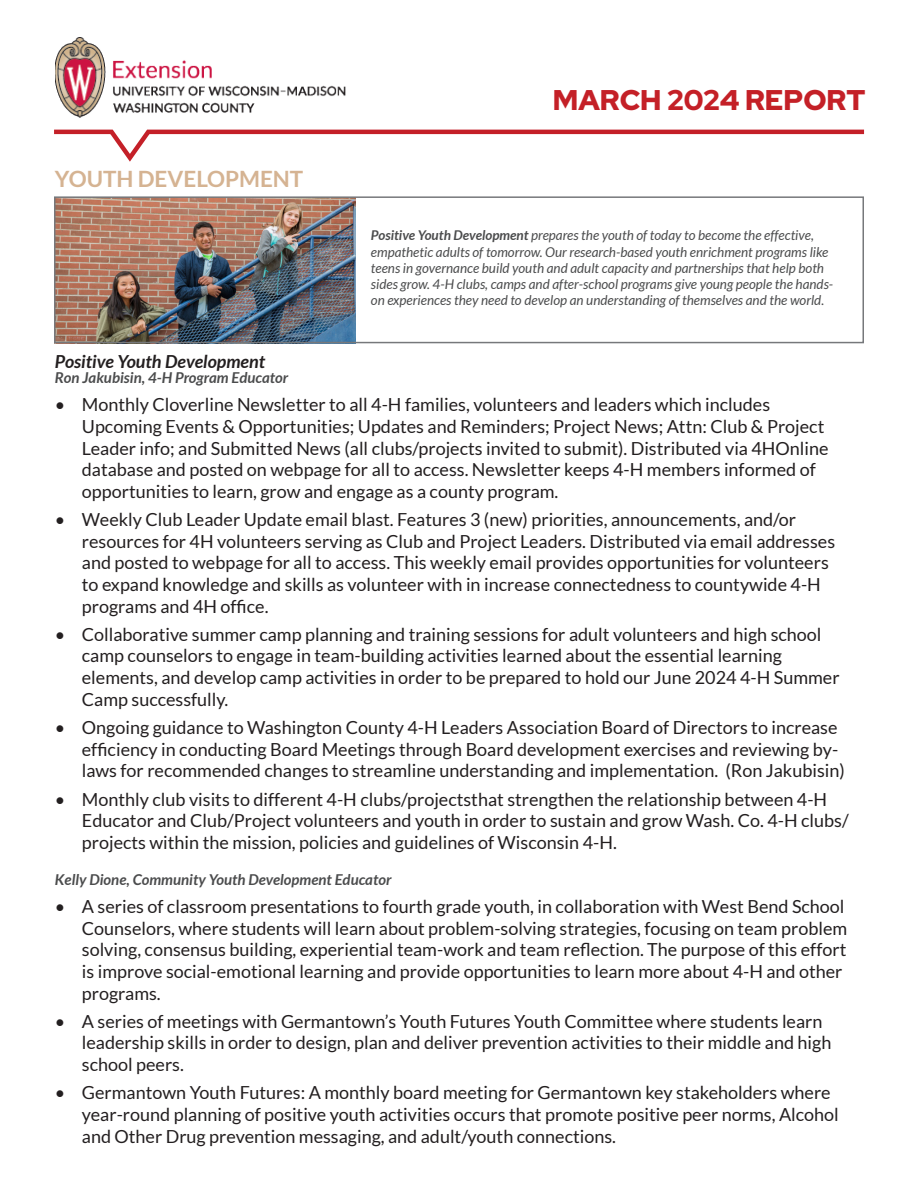
<style>
.page{position:relative;width:918px;height:1188px;background:#fff}
.page>*{position:absolute;margin:0;border:0;box-sizing:border-box;transform-origin:0 0}
.t1{font:900 28.5px "Red Hat Display";color:#c42027}
.t2{font:700 22.5px "Lato";color:#d5b392}
.t3{font:18px/21.6px "Lato";color:#231f20}
.t4{font:italic 700 18px "Lato";color:#231f20}
.t5{font:italic 700 15px "Lato";color:#4b4c4d}
.t6{font:italic 13.5px/16.2px "Lato";color:#4b4c4d}
.s1{font-weight:700}
</style>
<div class="page">
<img style="left:57px;top:199px;width:298px;height:141px">
<div style="left:54px;top:196px;width:810px;height:147px;border:2px solid #76787b"></div>
<svg style="left:54px;top:129px;width:811px;height:33px"></svg>
<img style="left:56px;top:37px;width:290px;height:81px">
<p class="t2" style="left:55px;top:166px;width:250px">YOUTH DEVELOPMENT</p>
<p class="t1" style="left:553px;top:81px;width:314px">MARCH 2024 REPORT</p>
<p class="t6" style="left:371px;top:228px;width:464px"><span class="s1">Positive Youth Development</span> prepares the youth of today to become the effective, empathetic adults of tomorrow. Our research-based youth enrichment programs like teens in governance build youth and adult capacity and partnerships that help both sides grow. 4-H clubs, camps and after-school programs give young people the hands&shy;on experiences they need to develop an understanding of themselves and the world.</p>
<p class="t4" style="left:55px;top:351px;width:212px">Positive Youth Development</p>
<p class="t5" style="left:55px;top:369px;width:235px">Ron Jakubisin, 4-H Program Educator</p>
<p class="t3" style="left:82px;top:394px;width:748px;text-indent:-27px">• Monthly Cloverline Newsletter to all 4-H families, volunteers and leaders which includes Upcoming Events &amp; Opportunities; Updates and Reminders; Project News; Attn: Club &amp; Project Leader info; and Submitted News (all clubs/projects invited to submit). Distributed via 4HOnline database and posted on webpage for all to access. Newsletter keeps 4-H members informed of opportunities to learn, grow and engage as a county program.</p>
<p class="t3" style="left:82px;top:509px;width:755px;text-indent:-27px">• Weekly Club Leader Update email blast. Features 3 (new) priorities, announcements, and/or resources for 4H volunteers serving as Club and Project Leaders. Distributed via email addresses and posted to webpage for all to access. This weekly email provides opportunities for volunteers to expand knowledge and skills as volunteer with in increase connectedness to countywide 4-H programs and 4H office.</p>
<p class="t3" style="left:82px;top:623px;width:759px;text-indent:-27px">• Collaborative summer camp planning and training sessions for adult volunteers and high school camp counselors to engage in team-building activities learned about the essential learning elements, and develop camp activities in order to be prepared to hold our June 2024 4-H Summer Camp successfully.</p>
<p class="t3" style="left:82px;top:717px;width:765px;text-indent:-27px">• Ongoing guidance to Washington County 4-H Leaders Association Board of Directors to increase efficiency in conducting Board Meetings through Board development exercises and reviewing by&shy;laws for recommended changes to streamline understanding and implementation. (Ron Jakubisin)</p>
<p class="t3" style="left:82px;top:788px;width:768px;text-indent:-27px">• Monthly club visits to different 4-H clubs/projectsthat strengthen the relationship between 4-H<br>Educator and Club/Project volunteers and youth in order to sustain and grow Wash. Co. 4-H clubs/ projects within the mission, policies and guidelines of Wisconsin 4-H.</p>
<p class="t5" style="left:55px;top:871px;width:338px">Kelly Dione, Community Youth Development Educator</p>
<p class="t3" style="left:82px;top:896px;width:767px;text-indent:-27px">• A series of classroom presentations to fourth grade youth, in collaboration with West Bend School Counselors, where students will learn about problem-solving strategies, focusing on team problem solving, consensus building, experiential team-work and team reflection. The purpose of this effort is improve social-emotional learning and provide opportunities to learn more about 4-H and other programs.</p>
<p class="t3" style="left:82px;top:1010px;width:751px;text-indent:-27px">• A series of meetings with Germantown’s Youth Futures Youth Committee where students learn leadership skills in order to design, plan and deliver prevention activities to their middle and high school peers.</p>
<p class="t3" style="left:82px;top:1082px;width:759px;text-indent:-27px">• Germantown Youth Futures: A monthly board meeting for Germantown key stakeholders where year-round planning of positive youth activities occurs that promote positive peer norms, Alcohol and Other Drug prevention messaging, and adult/youth connections.</p>
</div>
